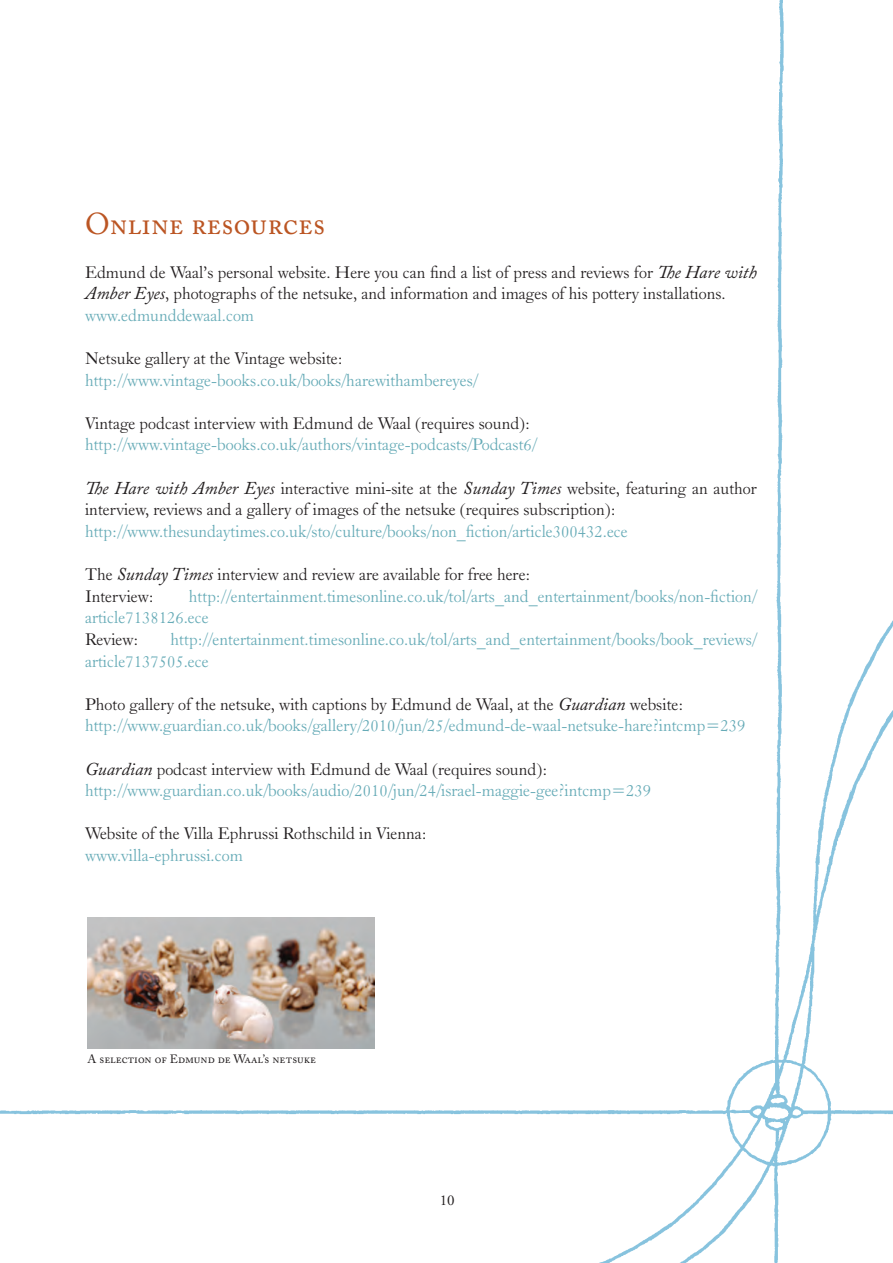
<style>
.page{position:relative;width:893px;height:1263px;background:#fff}
.page>*{position:absolute;margin:0;border:0;box-sizing:border-box;transform-origin:0 0}
.t1{font:30px "Adobe Caslon Regular SC";color:#bb5523}
.t2{font:18px/21.6px "Caslon Old Face BT";color:#66abb7}
.t3{font:18px/21.6px "Caslon Old Face BT";color:#231f20}
.t4{font:15px "Adobe Garamond";color:#231f20}
.t5{font:12px "Adobe Caslon Regular SC";color:#231f20}
.s1{font-family:"Adobe Caslon Pro";font-style:italic}
.s2{color:#66abb7}
.s3{color:#231f20}
.s4{font-family:"Adobe Caslon Pro";font-style:italic;color:#231f20}
</style>
<div class="page">
<img style="left:0;top:0;width:893px;height:1263px">
<img style="left:87px;top:917px;width:287px;height:131px">
<h1 class="t1" style="left:85px;top:207px;width:242px">Online resources</h1>
<p class="t3" style="left:85px;top:261px;width:673px">Edmund de Waal’s personal website. Here you can find a list of press and reviews for <span class="s1">The Hare with<br>Amber Eyes</span>, photographs of the netsuke, and information and images of his pottery installations. <span class="s2">www.edmunddewaal.com</span></p>
<p class="t3" style="left:85px;top:347px;width:259px">Netsuke gallery at the Vintage website:</p>
<p class="t2" style="left:85px;top:369px;width:394px">http://www.vintage-books.co.uk/books/harewithambereyes/</p>
<p class="t3" style="left:85px;top:412px;width:447px">Vintage podcast interview with Edmund de Waal (requires sound):</p>
<p class="t2" style="left:85px;top:433px;width:453px">http://www.vintage-books.co.uk/authors/vintage-podcasts/Podcast6/</p>
<p class="t3" style="left:85px;top:477px;width:673px"><span class="s1">The Hare with Amber Eyes</span> interactive mini-site at the <span class="s1">Sunday Times</span> website, featuring an author interview, reviews and a gallery of images of the netsuke (requires subscription):</p>
<p class="t2" style="left:85px;top:520px;width:544px">http://www.thesundaytimes.co.uk/sto/culture/books/non_fiction/article300432.ece</p>
<p class="t3" style="left:85px;top:563px;width:447px">The <span class="s1">Sunday Times</span> interview and review are available for free here:<br>Interview:</p>
<p class="t2" style="left:85px;top:585px;width:673px;text-indent:104px">http://entertainment.timesonline.co.uk/tol/arts_and_entertainment/books/non-fiction/ article7138126.ece</p>
<p class="t3" style="left:85px;top:628px;width:55px">Review:</p>
<p class="t2" style="left:85px;top:628px;width:673px;text-indent:86px">http://entertainment.timesonline.co.uk/tol/arts_and_entertainment/books/book_reviews/ article7137505.ece</p>
<p class="t2" style="left:85px;top:693px;width:662px"><span class="s3">Photo gallery of the netsuke, with captions by Edmund de Waal, at the</span> <span class="s4">Guardian</span> <span class="s3">website: </span>http://www.guardian.co.uk/books/gallery/2010/jun/25/edmund-de-waal-netsuke-hare?intcmp=239</p>
<p class="t2" style="left:85px;top:757px;width:568px"><span class="s4">Guardian</span> <span class="s3">podcast interview with Edmund de Waal (requires sound): </span>http://www.guardian.co.uk/books/audio/2010/jun/24/israel-maggie-gee?intcmp=239</p>
<p class="t3" style="left:85px;top:822px;width:343px">Website of the Villa Ephrussi Rothschild in Vienna:</p>
<p class="t2" style="left:85px;top:844px;width:159px">www.villa-ephrussi.com</p>
<p class="t5" style="left:88px;top:1052px;width:230px">A selection of Edmund de Waal’s netsuke</p>
<p class="t4" style="left:440px;top:1191px;width:16px">10</p>
</div>
